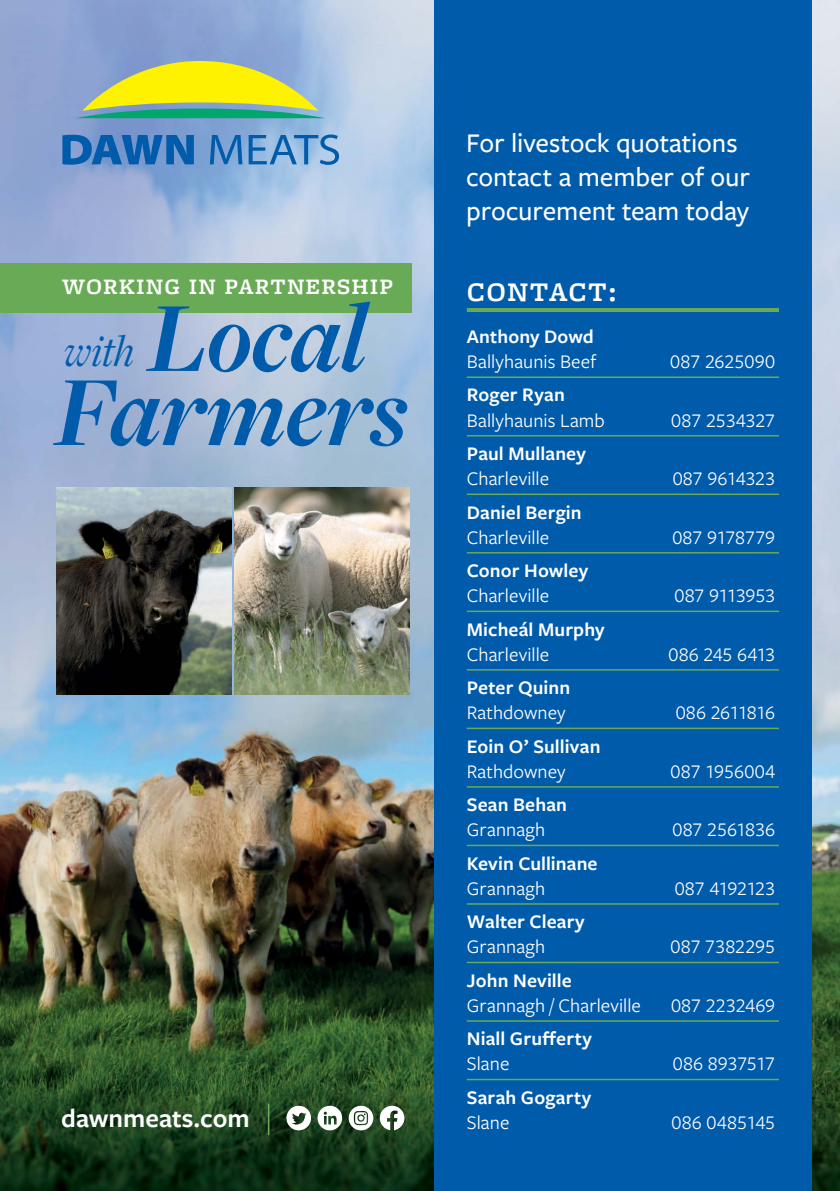
<style>
.page{position:relative;width:840px;height:1191px;background:#fff}
.page>*{position:absolute;margin:0;border:0;box-sizing:border-box;transform-origin:0 0}
.t1{font:italic 700 103px/74px "Freight Disp Pro";letter-spacing:-.01em;color:#005baa;text-align:center}
.t2{font:italic 46.4px "Freight Disp Pro";color:#005baa}
.t3{font:500 28px/34px "Freight Sans Pro";letter-spacing:-.005em;color:#fff}
.t4{font:600 28px "Freight Micro Pro";letter-spacing:.05em;color:#fff}
.t5{font:600 27px "Freight Sans Pro";color:#fff}
.t6{font:600 23px "Freight Micro Pro";letter-spacing:.05em;color:#fff}
.t7{font:20px "Freight Sans Pro";letter-spacing:.005em;color:#fff}
.t8{font:600 20px "Freight Sans Pro";letter-spacing:.005em;color:#fff}
.t9{font:20px "Freight Sans Pro";letter-spacing:-.02em;color:#fff}
.t10{font:20px "Freight Sans Pro";letter-spacing:-.035em;color:#fff}
.t11{font:20px "Freight Sans Pro";letter-spacing:-.025em;color:#fff}
.t12{font:20px "Freight Sans Pro";letter-spacing:-.015em;color:#fff}
</style>
<div class="page">
<img style="left:0;top:0;width:839px;height:1191px">
<div style="left:434px;top:0;width:377px;height:1191px;background:#005baa"></div>
<svg style="left:286px;top:1105px;width:25px;height:25px"></svg>
<svg style="left:317px;top:1105px;width:25px;height:25px"></svg>
<svg style="left:348px;top:1105px;width:25px;height:25px"></svg>
<svg style="left:379px;top:1105px;width:25px;height:25px"></svg>
<hr style="left:267px;top:1103px;width:2px;height:32px;background:#68aa55">
<hr style="left:466px;top:308px;width:312px;height:4px;background:#68aa55">
<hr style="left:466px;top:376px;width:312px;height:2px;background:#68aa55">
<hr style="left:466px;top:435px;width:312px;height:1px;background:#68aa55">
<hr style="left:466px;top:493px;width:312px;height:2px;background:#68aa55">
<hr style="left:466px;top:552px;width:312px;height:1px;background:#68aa55">
<hr style="left:466px;top:610px;width:312px;height:2px;background:#68aa55">
<hr style="left:466px;top:669px;width:312px;height:1px;background:#68aa55">
<hr style="left:466px;top:727px;width:312px;height:2px;background:#68aa55">
<hr style="left:466px;top:786px;width:312px;height:1px;background:#68aa55">
<hr style="left:466px;top:844px;width:312px;height:2px;background:#68aa55">
<hr style="left:466px;top:903px;width:312px;height:1px;background:#68aa55">
<hr style="left:466px;top:961px;width:312px;height:2px;background:#68aa55">
<hr style="left:466px;top:1020px;width:312px;height:1px;background:#68aa55">
<hr style="left:466px;top:1078px;width:312px;height:2px;background:#68aa55">
<div style="left:0;top:263px;width:411px;height:50px;background:#68aa55"></div>
<img style="left:57px;top:488px;width:175px;height:207px">
<img style="left:235px;top:488px;width:174px;height:207px">
<svg style="left:75px;top:61px;width:250px;height:57px"></svg>
<svg style="left:62px;top:135px;width:132px;height:30px"></svg>
<svg style="left:210px;top:135px;width:32px;height:29px"></svg>
<svg style="left:248px;top:134px;width:91px;height:31px"></svg>
<p class="t6" style="left:62px;top:271px;width:332px">WORKING IN PARTNERSHIP</p>
<h1 class="t1" style="left:55px;top:298px;width:354px">Local<br>Farmers</h1>
<h2 class="t2" style="left:64px;top:321px;width:72px">with</h2>
<h3 class="t5" style="left:61px;top:1099px;width:190px">dawnmeats.com</h3>
<h3 class="t3" style="left:466px;top:125px;width:285px">For livestock quotations contact a member of our procurement team today</h3>
<h3 class="t4" style="left:466px;top:272px;width:151px">CONTACT:</h3>
<p class="t8" style="left:466px;top:323px;width:129px">Anthony Dowd</p>
<p class="t7" style="left:466px;top:348px;width:131px">Ballyhaunis Beef</p>
<p class="t7" style="left:670px;top:348px;width:106px">087 2625090</p>
<p class="t8" style="left:466px;top:381px;width:100px">Roger Ryan</p>
<p class="t7" style="left:466px;top:406px;width:139px">Ballyhaunis Lamb</p>
<p class="t7" style="left:671px;top:406px;width:105px">087 2534327</p>
<p class="t8" style="left:466px;top:440px;width:120px">Paul Mullaney</p>
<p class="t7" style="left:466px;top:465px;width:84px">Charleville</p>
<p class="t7" style="left:672px;top:465px;width:104px">087 9614323</p>
<p class="t8" style="left:466px;top:498px;width:116px">Daniel Bergin</p>
<p class="t7" style="left:466px;top:523px;width:84px">Charleville</p>
<p class="t7" style="left:672px;top:523px;width:104px">087 9178779</p>
<p class="t8" style="left:466px;top:557px;width:123px">Conor Howley</p>
<p class="t7" style="left:466px;top:582px;width:84px">Charleville</p>
<p class="t7" style="left:674px;top:582px;width:102px">087 9113953</p>
<p class="t8" style="left:466px;top:615px;width:139px">Micheál Murphy</p>
<p class="t7" style="left:466px;top:640px;width:84px">Charleville</p>
<p class="t9" style="left:668px;top:640px;width:108px">086 245 6413</p>
<p class="t8" style="left:466px;top:674px;width:105px">Peter Quinn</p>
<p class="t7" style="left:466px;top:699px;width:100px">Rathdowney</p>
<p class="t10" style="left:675px;top:699px;width:101px">086 2611816</p>
<p class="t8" style="left:466px;top:732px;width:135px">Eoin O’ Sullivan</p>
<p class="t7" style="left:466px;top:757px;width:100px">Rathdowney</p>
<p class="t7" style="left:670px;top:757px;width:106px">087 1956004</p>
<p class="t8" style="left:466px;top:791px;width:102px">Sean Behan</p>
<p class="t7" style="left:466px;top:816px;width:80px">Grannagh</p>
<p class="t7" style="left:672px;top:816px;width:104px">087 2561836</p>
<p class="t8" style="left:466px;top:849px;width:132px">Kevin Cullinane</p>
<p class="t7" style="left:466px;top:874px;width:80px">Grannagh</p>
<p class="t11" style="left:674px;top:874px;width:102px">087 4192123</p>
<p class="t8" style="left:466px;top:908px;width:119px">Walter Cleary</p>
<p class="t7" style="left:466px;top:933px;width:80px">Grannagh</p>
<p class="t7" style="left:670px;top:933px;width:106px">087 7382295</p>
<p class="t8" style="left:466px;top:966px;width:106px">John Neville</p>
<p class="t7" style="left:466px;top:991px;width:175px">Grannagh / Charleville</p>
<p class="t7" style="left:670px;top:991px;width:105px">087 2232469</p>
<p class="t8" style="left:466px;top:1025px;width:127px">Niall Grufferty</p>
<p class="t7" style="left:466px;top:1050px;width:44px">Slane</p>
<p class="t12" style="left:672px;top:1050px;width:104px">086 8937517</p>
<p class="t8" style="left:466px;top:1083px;width:126px">Sarah Gogarty</p>
<p class="t7" style="left:466px;top:1108px;width:44px">Slane</p>
<p class="t7" style="left:671px;top:1108px;width:105px">086 0485145</p>
</div>
